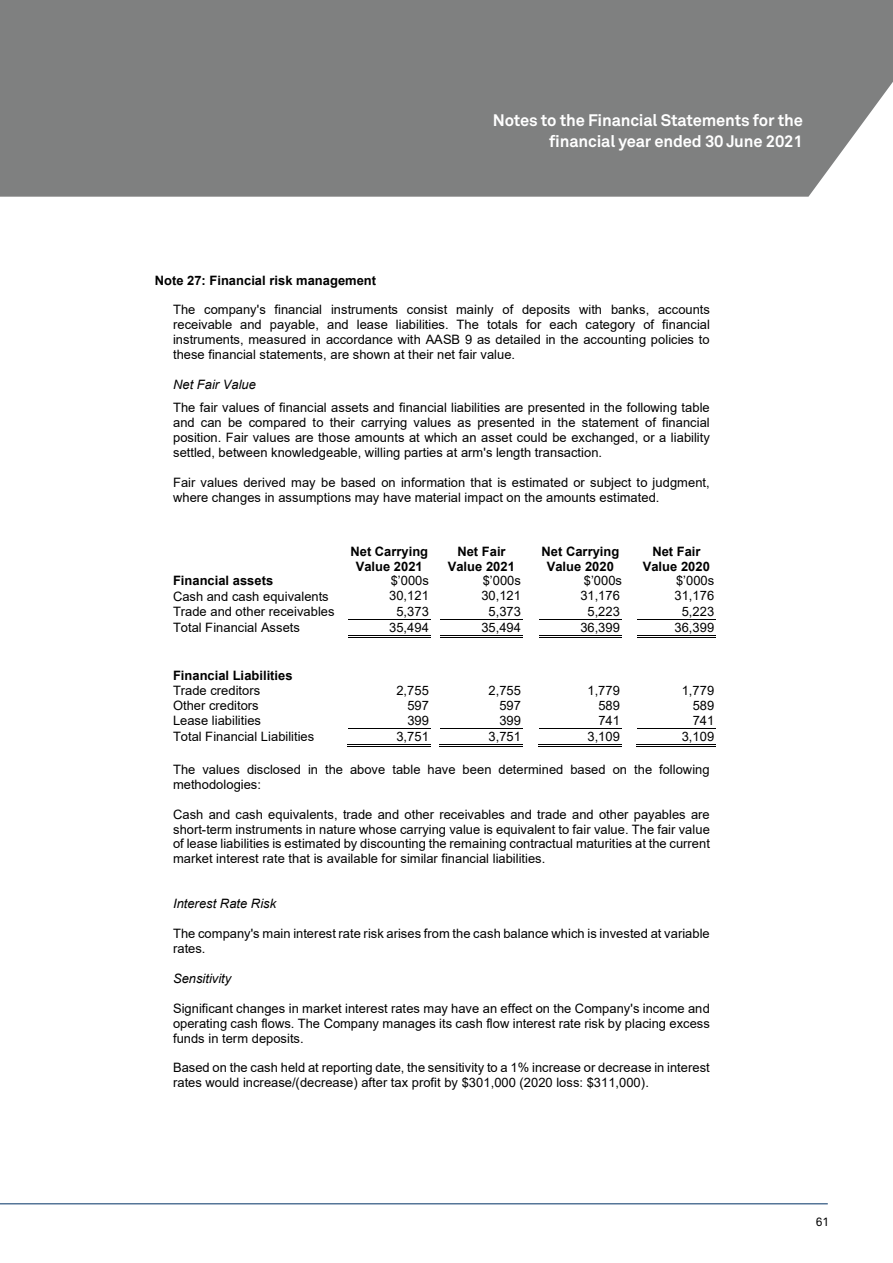
<style>
.page{position:relative;width:893px;height:1263px;background:#fff}
.page>*{position:absolute;margin:0;border:0;box-sizing:border-box;transform-origin:0 0}
.Lead_In_Para{font:700 16.5px/21px "Akkurat Pro";letter-spacing:-.01em;color:#fff;text-align:right}
.t1{font:12.9px/15px "Arial";color:#000}
.t2{font:700 12.9px/15px "Arial";color:#000;text-align:center}
.t3{font:italic 12.9px "Arial";color:#000}
.t4{font:12px "Akkurat Pro";color:#000}
.s1{font-style:italic}
.s2{font-weight:400}
</style>
<div class="page">
<hr style="left:0;top:1203px;width:828px;height:1px;background:#003164">
<div style="left:0;top:0;width:893px;height:197px;background:#7f8080"></div>
<hr style="left:348px;top:619px;width:83px;height:1px;background:#000">
<hr style="left:440px;top:619px;width:83px;height:1px;background:#000">
<hr style="left:539px;top:619px;width:83px;height:1px;background:#000">
<hr style="left:637px;top:619px;width:79px;height:1px;background:#000">
<hr style="left:348px;top:635px;width:83px;height:1px;background:#000">
<hr style="left:348px;top:636px;width:83px;height:1px;background:#000">
<hr style="left:440px;top:635px;width:83px;height:1px;background:#000">
<hr style="left:440px;top:636px;width:83px;height:1px;background:#000">
<hr style="left:539px;top:635px;width:83px;height:1px;background:#000">
<hr style="left:539px;top:636px;width:83px;height:1px;background:#000">
<hr style="left:637px;top:635px;width:79px;height:1px;background:#000">
<hr style="left:637px;top:636px;width:79px;height:1px;background:#000">
<hr style="left:348px;top:728px;width:83px;height:1px;background:#000">
<hr style="left:440px;top:728px;width:83px;height:1px;background:#000">
<hr style="left:539px;top:728px;width:83px;height:1px;background:#000">
<hr style="left:637px;top:728px;width:79px;height:1px;background:#000">
<hr style="left:347px;top:746px;width:84px;height:1px;background:#000">
<hr style="left:347px;top:744px;width:84px;height:1px;background:#000">
<hr style="left:439px;top:746px;width:84px;height:1px;background:#000">
<hr style="left:439px;top:744px;width:84px;height:1px;background:#000">
<hr style="left:538px;top:746px;width:84px;height:1px;background:#000">
<hr style="left:538px;top:744px;width:84px;height:1px;background:#000">
<hr style="left:636px;top:746px;width:80px;height:1px;background:#000">
<hr style="left:636px;top:744px;width:80px;height:1px;background:#000">
<p class="Lead_In_Para" style="left:493px;top:110px;width:312px">Notes to the Financial Statements for the financial year ended 30 June 2021</p>
<p class="t2" style="left:155px;top:273px;width:223px">Note 27: Financial risk management</p>
<p class="t1" style="left:173px;top:302px;width:538px;text-align:justify">The company's financial instruments consist mainly of deposits with banks, accounts receivable and payable, and lease liabilities. The totals for each category of financial instruments, measured in accordance with AASB 9 as detailed in the accounting policies to these financial statements, are shown at their net fair value.</p>
<p class="t1" style="left:173px;top:373px;width:538px;line-height:22.6px"><span class="s1">Net Fair Value<br></span>The fair values of financial assets and financial liabilities are presented in the following table</p>
<p class="t1" style="left:173px;top:415px;width:538px;text-align:justify">and can be compared to their carrying values as presented in the statement of financial position. Fair values are those amounts at which an asset could be exchanged, or a liability settled, between knowledgeable, willing parties at arm's length transaction.</p>
<p class="t1" style="left:173px;top:475px;width:538px">Fair values derived may be based on information that is estimated or subject to judgment, where changes in assumptions may have material impact on the amounts estimated.</p>
<p class="t2" style="left:350px;top:544px;width:79px">Net Carrying<br>Value 2021</p>
<p class="t2" style="left:448px;top:544px;width:69px">Net Fair<br>Value 2021</p>
<p class="t2" style="left:542px;top:544px;width:79px">Net Carrying<br>Value 2020</p>
<p class="t2" style="left:643px;top:544px;width:69px">Net Fair<br>Value 2020</p>
<p class="t2" style="left:173px;top:574px;width:102px">Financial assets</p>
<p class="t1" style="left:391px;top:573px;width:40px">$’000s</p>
<p class="t1" style="left:483px;top:573px;width:40px">$’000s</p>
<p class="t1" style="left:584px;top:573px;width:40px">$’000s</p>
<p class="t1" style="left:676px;top:573px;width:40px">$’000s</p>
<p class="t1" style="left:173px;top:589px;width:157px">Cash and cash equivalents</p>
<p class="t1" style="left:389px;top:588px;width:41px">30,121</p>
<p class="t1" style="left:481px;top:588px;width:41px">30,121</p>
<p class="t1" style="left:580px;top:588px;width:41px">31,176</p>
<p class="t1" style="left:675px;top:588px;width:41px">31,176</p>
<p class="t1" style="left:173px;top:604px;width:163px">Trade and other receivables</p>
<p class="t1" style="left:396px;top:603px;width:34px">5,373</p>
<p class="t1" style="left:489px;top:603px;width:34px">5,373</p>
<p class="t1" style="left:587px;top:603px;width:34px">5,223</p>
<p class="t1" style="left:682px;top:603px;width:34px">5,223</p>
<p class="t1" style="left:173px;top:620px;width:128px">Total Financial Assets</p>
<p class="t1" style="left:389px;top:620px;width:41px">35,494</p>
<p class="t1" style="left:481px;top:620px;width:41px">35,494</p>
<p class="t1" style="left:580px;top:620px;width:41px">36,399</p>
<p class="t1" style="left:675px;top:620px;width:41px">36,399</p>
<p class="t2" style="left:173px;top:668px;width:121px;text-align:left">Financial Liabilities<br><span class="s2">Trade creditors</span></p>
<p class="t1" style="left:396px;top:683px;width:34px">2,755</p>
<p class="t1" style="left:489px;top:683px;width:34px">2,755</p>
<p class="t1" style="left:587px;top:683px;width:34px">1,779</p>
<p class="t1" style="left:682px;top:683px;width:34px">1,779</p>
<p class="t1" style="left:173px;top:698px;width:87px">Other creditors</p>
<p class="t1" style="left:407px;top:698px;width:23px">597</p>
<p class="t1" style="left:499px;top:698px;width:23px">597</p>
<p class="t1" style="left:598px;top:698px;width:23px">589</p>
<p class="t1" style="left:693px;top:698px;width:23px">589</p>
<p class="t1" style="left:173px;top:713px;width:89px">Lease liabilities</p>
<p class="t1" style="left:407px;top:713px;width:23px">399</p>
<p class="t1" style="left:499px;top:713px;width:23px">399</p>
<p class="t1" style="left:598px;top:713px;width:23px">741</p>
<p class="t1" style="left:693px;top:713px;width:23px">741</p>
<p class="t1" style="left:173px;top:729px;width:143px">Total Financial Liabilities</p>
<p class="t1" style="left:396px;top:729px;width:34px">3,751</p>
<p class="t1" style="left:489px;top:729px;width:34px">3,751</p>
<p class="t1" style="left:587px;top:729px;width:34px">3,109</p>
<p class="t1" style="left:682px;top:729px;width:34px">3,109</p>
<p class="t1" style="left:173px;top:762px;width:538px">The values disclosed in the above table have been determined based on the following methodologies:</p>
<p class="t1" style="left:173px;top:806px;width:538px;text-align:justify">Cash and cash equivalents, trade and other receivables and trade and other payables are short-term instruments in nature whose carrying value is equivalent to fair value. The fair value of lease liabilities is estimated by discounting the remaining contractual maturities at the current market interest rate that is available for similar financial liabilities.</p>
<p class="t3" style="left:173px;top:895px;width:105px">Interest Rate Risk</p>
<p class="t1" style="left:173px;top:926px;width:538px">The company's main interest rate risk arises from the cash balance which is invested at variable rates.</p>
<p class="t3" style="left:173px;top:970px;width:60px">Sensitivity</p>
<p class="t1" style="left:173px;top:1001px;width:538px;text-align:justify">Significant changes in market interest rates may have an effect on the Company's income and operating cash flows. The Company manages its cash flow interest rate risk by placing excess funds in term deposits.</p>
<p class="t1" style="left:173px;top:1060px;width:538px">Based on the cash held at reporting date, the sensitivity to a 1% increase or decrease in interest rates would increase/(decrease) after tax profit by $301,000 (2020 loss: $311,000).</p>
<p class="t4" style="left:816px;top:1214px;width:15px">61</p>
</div>
